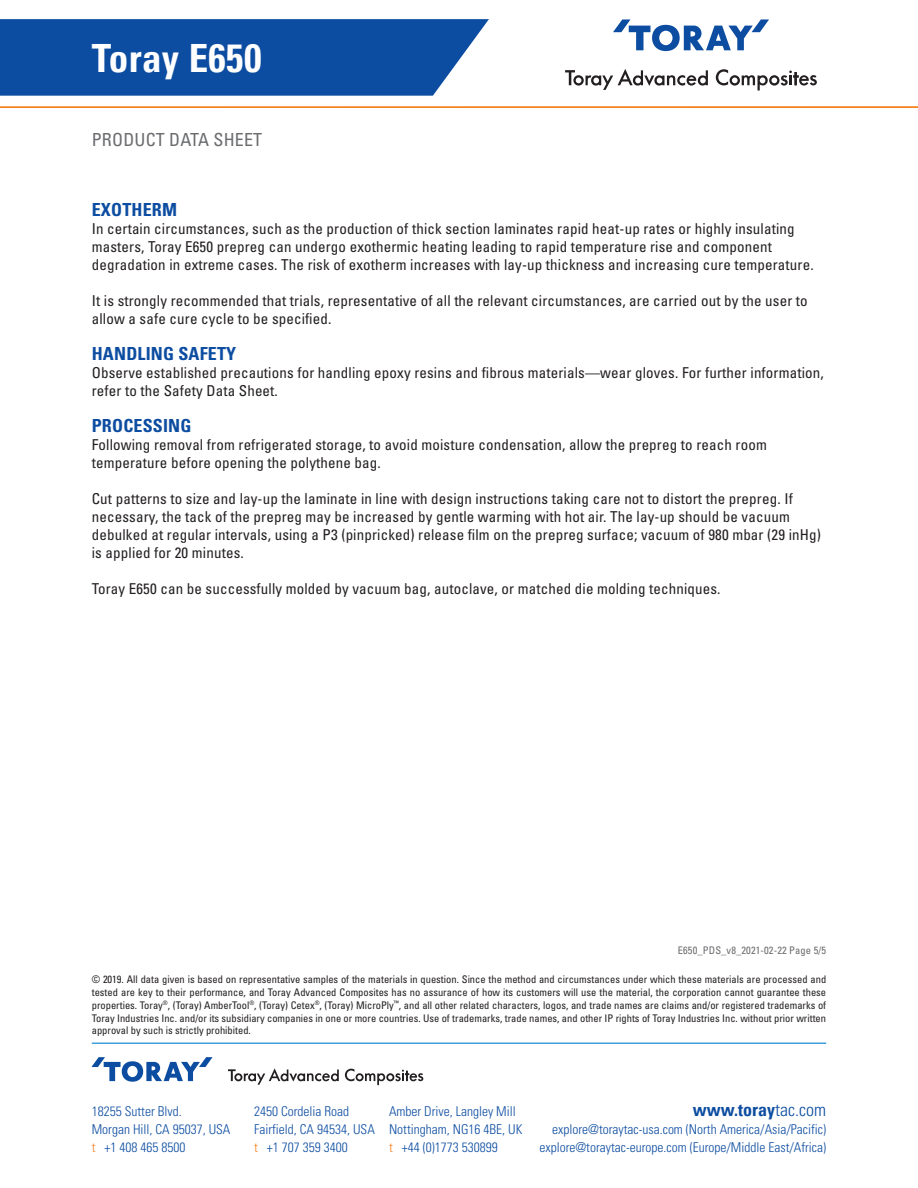
<style>
.page{position:relative;width:918px;height:1188px;background:#fff}
.page>*{position:absolute;margin:0;border:0;box-sizing:border-box;transform-origin:0 0}
.t1{font:700 condensed 39px "Univers LT Pro";letter-spacing:.01em;color:#fff}
.t2{font:700 condensed 18px "Univers LT Std";letter-spacing:.01em;color:#0d4da1}
.t3{font:condensed 18px "Univers LT Std";letter-spacing:.01em;color:#6c6d70}
.t4{font:700 condensed 18px "Univers LT Pro";color:#0d4da1}
.Body_text{font:condensed 15px/18px "Univers LT Std";letter-spacing:.01em;color:#231f20}
.t5{font:300 condensed 13.5px/18px "Univers";color:#0d4da1}
.t6{font:condensed 10.5px/12.8px "Univers LT Std";color:#231f20;text-align:justify}
.Body_text-2{font:condensed 10.5px "Univers LT Std";letter-spacing:.01em;color:#6c6d70}
.s1{color:#f58220}
.s2{font-family:"Univers";font-weight:300}
</style>
<div class="page">
<hr style="left:92px;top:1042px;width:734px;height:2px;background:#42a0d8">
<svg style="left:91px;top:1057px;width:122px;height:25px"></svg>
<svg style="left:228px;top:1068px;width:111px;height:17px"></svg>
<svg style="left:345px;top:1069px;width:79px;height:16px"></svg>
<hr style="left:0;top:106px;width:918px;height:2px;background:#f58220">
<svg style="left:613px;top:19px;width:156px;height:32px"></svg>
<svg style="left:565px;top:69px;width:143px;height:21px"></svg>
<svg style="left:716px;top:69px;width:101px;height:21px"></svg>
<svg style="left:0;top:19px;width:489px;height:77px;background:#1b57a6"></svg>
<h1 class="t1" style="left:92px;top:34px;width:171px">Toray E650</h1>
<p class="t3" style="left:92px;top:128px;width:172px">PRODUCT DATA SHEET</p>
<h1 class="t2" style="left:92px;top:199px;width:87px">EXOTHERM</h1>
<p class="Body_text" style="left:92px;top:219px;width:723px">In certain circumstances, such as the production of thick section laminates rapid heat-up rates or highly insulating masters, Toray E650 prepreg can undergo exothermic heating leading to rapid temperature rise and component degradation in extreme cases. The risk of exotherm increases with lay-up thickness and increasing cure temperature.</p>
<p class="Body_text" style="left:92px;top:291px;width:717px">It is strongly recommended that trials, representative of all the relevant circumstances, are carried out by the user to allow a safe cure cycle to be specified.</p>
<h1 class="t2" style="left:92px;top:343px;width:146px">HANDLING SAFETY</h1>
<h1 class="Body_text" style="left:92px;top:363px;width:734px">Observe established precautions for handling epoxy resins and fibrous materials—wear gloves. For further information, refer to the Safety Data Sheet.</h1>
<h1 class="t2" style="left:92px;top:415px;width:101px">PROCESSING</h1>
<p class="Body_text" style="left:92px;top:435px;width:677px">Following removal from refrigerated storage, to avoid moisture condensation, allow the prepreg to reach room temperature before opening the polythene bag.</p>
<p class="Body_text" style="left:92px;top:489px;width:731px">Cut patterns to size and lay-up the laminate in line with design instructions taking care not to distort the prepreg. If necessary, the tack of the prepreg may be increased by gentle warming with hot air. The lay-up should be vacuum debulked at regular intervals, using a P3 (pinpricked) release film on the prepreg surface; vacuum of 980 mbar (29 inHg) is applied for 20 minutes.</p>
<p class="Body_text" style="left:92px;top:579px;width:630px">Toray E650 can be successfully molded by vacuum bag, autoclave, or matched die molding techniques.</p>
<p class="Body_text-2" style="left:678px;top:944px;width:150px">E650_PDS_v8_2021-02-22 Page 5/5</p>
<p class="t6" style="left:92px;top:973px;width:736px">© 2019. All data given is based on representative samples of the materials in question. Since the method and circumstances under which these materials are processed and tested are key to their performance, and Toray Advanced Composites has no assurance of how its customers will use the material, the corporation cannot guarantee these properties. Toray<sup>®</sup>, (Toray) AmberTool<sup>®</sup>, (Toray) Cetex<sup>®</sup>, (Toray) MicroPly<sup>™</sup>, and all other related characters, logos, and trade names are claims and/or registered trademarks of Toray Industries Inc. and/or its subsidiary companies in one or more countries. Use of trademarks, trade names, and other IP rights of Toray Industries Inc. without prior written approval by such is strictly prohibited.</p>
<p class="t5" style="left:92px;top:1102px;width:140px">18255 Sutter Blvd.<br>Morgan Hill, CA 95037, USA <span class="s1">t</span> +1 408 465 8500</p>
<p class="t5" style="left:254px;top:1102px;width:122px">2450 Cordelia Road<br>Fairfield, CA 94534, USA <span class="s1">t</span> +1 707 359 3400</p>
<p class="t5" style="left:389px;top:1102px;width:135px">Amber Drive, Langley Mill<br>Nottingham, NG16 4BE, UK <span class="s1">t</span> +44 (0)1773 530899</p>
<p class="t4" style="left:693px;top:1099px;width:135px">www.toray<span class="s2">tac.com</span></p>
<p class="t5" style="left:540px;top:1120px;width:288px;text-align:right">explore@toraytac-usa.com (North America/Asia/Pacific) explore@toraytac-europe.com (Europe/Middle East/Africa)</p>
</div>
